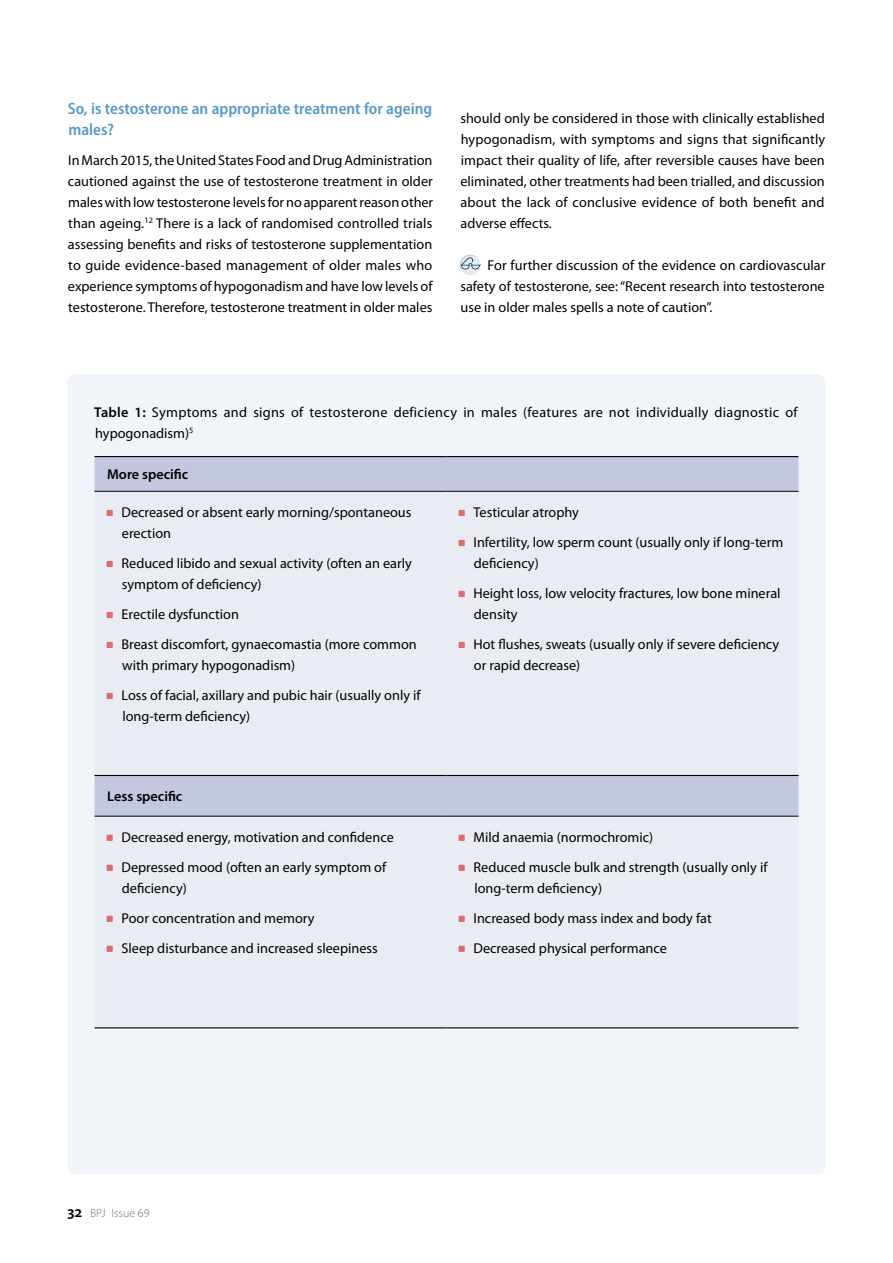
<style>
.page{position:relative;width:893px;height:1263px;background:#fff}
.page>*{position:absolute;margin:0;border:0;box-sizing:border-box;transform-origin:0 0}
.t1{font:600 semi-condensed 16.5px/21px "Myriad Pro";color:#569acc}
.t2{font:14.25px/21px "Myriad Pro";color:#000}
.t3{font:14.25px/21px "Myriad Pro";letter-spacing:.02em;color:#000}
.t4{font:600 14.25px "Myriad Pro";color:#000}
.t5{font:300 12px "Myriad Pro";color:#707173}
.s1{font-weight:600}
.s2{font-weight:600;font-size:15.75px;color:#000}
</style>
<div class="page">
<div style="left:68px;top:374px;width:757px;height:800px;background:#f1f5fa;border-radius:9px"></div>
<div style="left:94px;top:457px;width:704px;height:34px;background:#c3c8e0"></div>
<svg style="left:94px;top:491px;width:704px;height:537px;fill:#eaecf4"></svg>
<hr style="left:95px;top:816px;width:351px;height:1px;background:#000">
<hr style="left:446px;top:816px;width:352px;height:1px;background:#000">
<hr style="left:95px;top:456px;width:351px;height:1px;background:#000">
<hr style="left:446px;top:456px;width:352px;height:1px;background:#000">
<hr style="left:95px;top:775px;width:351px;height:1px;background:#000">
<hr style="left:446px;top:775px;width:352px;height:1px;background:#000">
<hr style="left:95px;top:491px;width:351px;height:1px;background:#000">
<hr style="left:446px;top:491px;width:352px;height:1px;background:#000">
<hr style="left:95px;top:1027px;width:351px;height:1px;background:#000">
<hr style="left:446px;top:1027px;width:352px;height:1px;background:#000">
<svg style="left:106px;top:510px;width:7px;height:6px"></svg>
<svg style="left:106px;top:561px;width:7px;height:6px"></svg>
<svg style="left:106px;top:612px;width:7px;height:6px"></svg>
<svg style="left:106px;top:642px;width:7px;height:6px"></svg>
<svg style="left:106px;top:693px;width:7px;height:6px"></svg>
<svg style="left:458px;top:510px;width:7px;height:6px"></svg>
<svg style="left:458px;top:540px;width:7px;height:6px"></svg>
<svg style="left:458px;top:591px;width:7px;height:6px"></svg>
<svg style="left:458px;top:642px;width:7px;height:6px"></svg>
<svg style="left:106px;top:834px;width:7px;height:7px"></svg>
<svg style="left:106px;top:864px;width:7px;height:7px"></svg>
<svg style="left:106px;top:915px;width:7px;height:7px"></svg>
<svg style="left:106px;top:945px;width:7px;height:7px"></svg>
<svg style="left:458px;top:834px;width:7px;height:7px"></svg>
<svg style="left:458px;top:864px;width:7px;height:7px"></svg>
<svg style="left:458px;top:915px;width:7px;height:7px"></svg>
<svg style="left:458px;top:945px;width:7px;height:7px"></svg>
<div style="left:458px;top:252px;width:24px;height:24px;background:#000;opacity:.4"></div>
<svg style="left:461px;top:257px;width:20px;height:12px"></svg>
<p class="t1" style="left:68px;top:99px;width:366px">So, is testosterone an appropriate treatment for ageing males?</p>
<p class="t2" style="left:68px;top:149px;width:367px;text-align:justify">In March 2015, the United States Food and Drug Administration cautioned against the use of testosterone treatment in older males with low testosterone levels for no apparent reason other than ageing.<sup>12</sup> There is a lack of randomised controlled trials assessing benefits and risks of testosterone supplementation to guide evidence-based management of older males who experience symptoms of hypogonadism and have low levels of testosterone. Therefore, testosterone treatment in older males</p>
<p class="t2" style="left:460px;top:107px;width:366px;text-align:justify">should only be considered in those with clinically established hypogonadism, with symptoms and signs that significantly impact their quality of life, after reversible causes have been eliminated, other treatments had been trialled, and discussion about the lack of conclusive evidence of both benefit and adverse effects.</p>
<p class="t2" style="left:460px;top:254px;width:367px;text-align:justify;text-indent:27px">For further discussion of the evidence on cardiovascular safety of testosterone, see: “Recent research into testosterone use in older males spells a note of caution”.</p>
<p class="t3" style="left:94px;top:402px;width:705px"><span class="s1">Table 1:</span> Symptoms and signs of testosterone deficiency in males (features are not individually diagnostic of hypogonadism)<sup>5</sup></p>
<p class="t4" style="left:107px;top:465px;width:83px">More specific</p>
<p class="t2" style="left:122px;top:501px;width:291px">Decreased or absent early morning/spontaneous erection</p>
<p class="t2" style="left:122px;top:552px;width:292px">Reduced libido and sexual activity (often an early symptom of deficiency)</p>
<p class="t2" style="left:122px;top:599px;width:297px;line-height:30px">Erectile dysfunction<br>Breast discomfort, gynaecomastia (more common</p>
<p class="t2" style="left:122px;top:650px;width:301px;line-height:30px">with primary hypogonadism)<br>Loss of facial, axillary and pubic hair (usually only if</p>
<p class="t2" style="left:122px;top:705px;width:129px">long-term deficiency)</p>
<p class="t2" style="left:473px;top:497px;width:311px;line-height:30px">Testicular atrophy<br>Infertility, low sperm count (usually only if long-term</p>
<p class="t2" style="left:473px;top:548px;width:309px;line-height:30px">deficiency)<br>Height loss, low velocity fractures, low bone mineral</p>
<p class="t2" style="left:473px;top:599px;width:307px;line-height:30px">density<br>Hot flushes, sweats (usually only if severe deficiency</p>
<p class="t2" style="left:474px;top:654px;width:108px">or rapid decrease)</p>
<p class="t4" style="left:107px;top:787px;width:77px">Less specific</p>
<p class="t2" style="left:122px;top:822px;width:274px;line-height:30px">Decreased energy, motivation and confidence<br>Depressed mood (often an early symptom of</p>
<p class="t2" style="left:122px;top:873px;width:258px;line-height:30px">deficiency)<br>Poor concentration and memory<br>Sleep disturbance and increased sleepiness</p>
<p class="t2" style="left:473px;top:822px;width:295px;line-height:30px">Mild anaemia (normochromic)<br>Reduced muscle bulk and strength (usually only if</p>
<p class="t2" style="left:473px;top:873px;width:240px;line-height:30px">long-term deficiency)<br>Increased body mass index and body fat<br>Decreased physical performance</p>
<p class="t5" style="left:68px;top:1206px;width:84px"><span class="s2">32</span> BPJ Issue 69</p>
</div>
